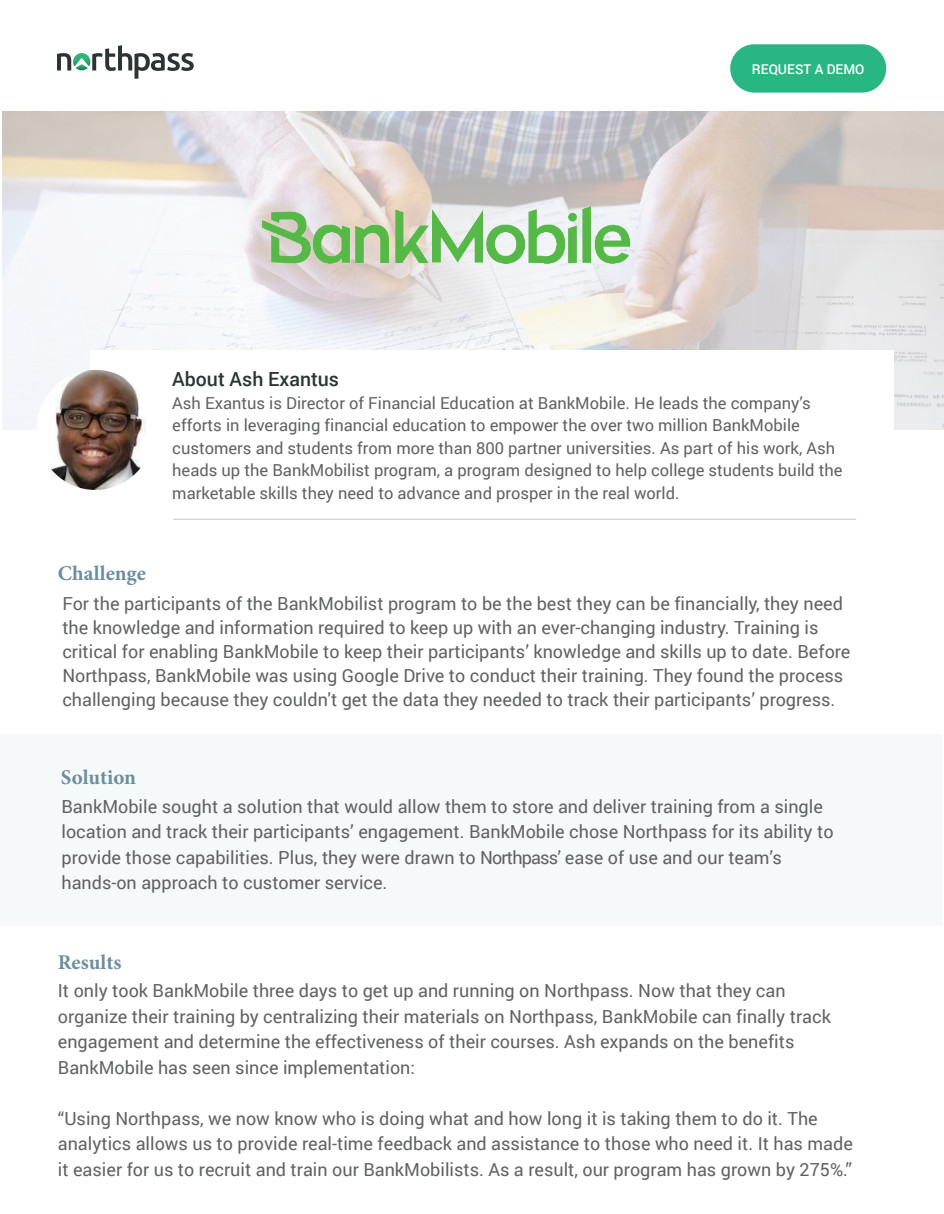
<style>
.page{position:relative;width:944px;height:1214px;background:#fff}
.page>*{position:absolute;margin:0;border:0;box-sizing:border-box;transform-origin:0 0}
.t1{font:700 21px "Minion Pro";color:#6b8e9c}
.t2{font:500 19.5px "Roboto";color:#2c3333}
.t3{font:18px/25.5px "Roboto";color:#606161}
.t4{font:16.5px/22.5px "Roboto";color:#606161}
.t5{font:500 13.5px "Roboto";color:#fff}
</style>
<div class="page">
<svg style="left:57px;top:45px;width:137px;height:34px"></svg>
<div style="left:730px;top:44px;width:156px;height:49px;background:#28b782;border-radius:24px"></div>
<hr style="left:173px;top:518px;width:683px;height:2px;background:#cccccb">
<div style="left:0;top:735px;width:942px;height:191px;background:#f5f9fa"></div>
<svg style="left:2px;top:111px;width:942px;height:319px"></svg>
<div style="left:90px;top:350px;width:803px;height:132px;background:#fff"></div>
<img style="left:37px;top:370px;width:109px;height:120px">
<img style="left:258px;top:206px;width:375px;height:58px">
<p class="t5" style="left:752px;top:60px;width:114px">REQUEST A DEMO</p>
<p class="t2" style="left:172px;top:366px;width:168px">About Ash Exantus</p>
<p class="t4" style="left:172px;top:391px;width:672px">Ash Exantus is Director of Financial Education at BankMobile. He leads the company’s efforts in leveraging financial education to empower the over two million BankMobile customers and students from more than 800 partner universities. As part of his work, Ash heads up the BankMobilist program, a program designed to help college students build the marketable skills they need to advance and prosper in the real world.</p>
<p class="t1" style="left:58px;top:559px;width:90px">Challenge</p>
<p class="t3" style="left:62px;top:591px;width:789px;line-height:24px">For the participants of the BankMobilist program to be the best they can be financially, they need the knowledge and information required to keep up with an ever-changing industry. Training is critical for enabling BankMobile to keep their participants’ knowledge and skills up to date. Before Northpass, BankMobile was using Google Drive to conduct their training. They found the process challenging because they couldn't get the data they needed to track their participants’ progress.</p>
<p class="t1" style="left:61px;top:763px;width:77px">Solution</p>
<p class="t3" style="left:61px;top:793px;width:773px">BankMobile sought a solution that would allow them to store and deliver training from a single location and track their participants’ engagement. BankMobile chose Northpass for its ability to provide those capabilities. Plus, they were drawn to Northpass’ ease of use and our team’s hands-on approach to customer service.</p>
<p class="t1" style="left:58px;top:947px;width:65px">Results</p>
<p class="t3" style="left:58px;top:977px;width:774px">It only took BankMobile three days to get up and running on Northpass. Now that they can organize their training by centralizing their materials on Northpass, BankMobile can finally track engagement and determine the effectiveness of their courses. Ash expands on the benefits BankMobile has seen since implementation:</p>
<p class="t3" style="left:58px;top:1104px;width:796px">“Using Northpass, we now know who is doing what and how long it is taking them to do it. The analytics allows us to provide real-time feedback and assistance to those who need it. It has made it easier for us to recruit and train our BankMobilists. As a result, our program has grown by 275%.”</p>
</div>
